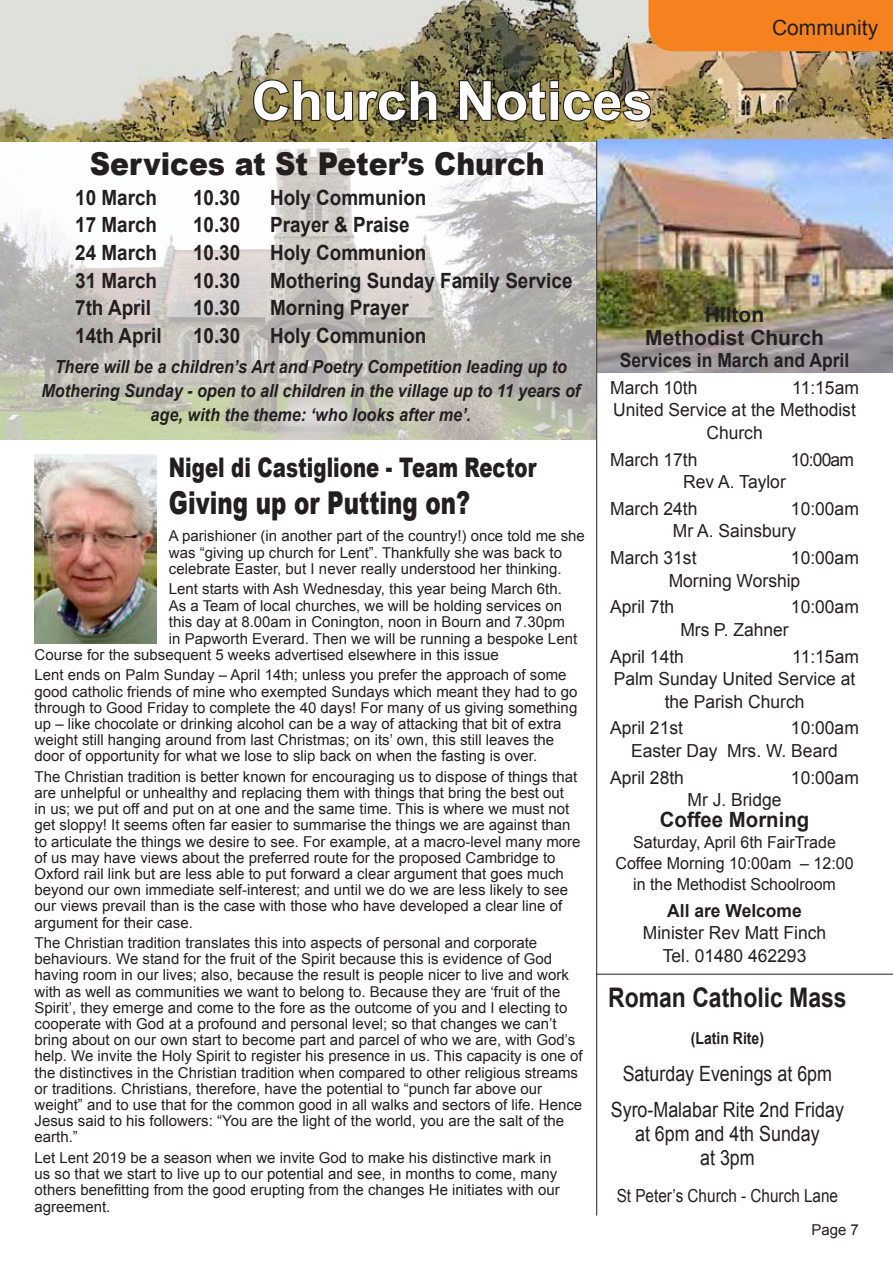
<style>
.page{position:relative;width:893px;height:1263px;background:#fff}
.page>*{position:absolute;margin:0;border:0;box-sizing:border-box;transform-origin:0 0}
.t1{font:700 54px "Arial";color:#fff}
.t2{font:900 31.5px "Arial";color:#231f20;scale:.9 1}
.t3{font:900 31.5px "Arial";color:#231f20;scale:.73 1}
.t4{font:900 27px "Arial";color:#231f20;scale:.73 1}
.t5{font:700 27px "Arial";color:#231f20;scale:.85 1}
.t6{font:700 21px "Arial";color:#231f20;scale:.9 1}
.t7{font:21px/36.8px "Arial";color:#231f20;text-align:center;scale:.85 1}
.t8{font:700 21px/22.5px "Arial";color:#231f20;text-align:center}
.t9{font:21px "Arial";color:#231f20}
.t10{font:700 19.5px "Arial";color:#231f20;scale:.9 1}
.t11{font:18px/22.5px "Arial";color:#231f20}
.t12{font:italic 700 18px/24px "Arial";color:#231f20;text-align:center;scale:.9 1}
.t13{font:18px "Arial";color:#231f20;scale:.85 1}
.t14{font:700 18px "Arial";color:#231f20}
.t15{font:16.5px/21px "Arial";color:#231f20;text-align:center}
.t16{font:700 16.5px "Arial";color:#231f20;scale:.85 1}
.t17{font:15px/16.2px "Arial";color:#231f20}
</style>
<div class="page">
<img style="left:1px;top:141px;width:595px;height:298px">
<hr style="left:596px;top:974px;width:297px;height:1px;background:#231f20">
<img style="left:1px;top:0;width:892px;height:141px">
<img style="left:597px;top:140px;width:296px;height:232px">
<div style="left:648px;top:0;width:245px;height:51px;background:#f5821f"></div>
<svg style="left:252px;top:78px;width:187px;height:45px;background:#726941"></svg>
<img style="left:458px;top:78px;width:194px;height:45px">
<hr style="left:596px;top:141px;width:1px;height:1074px;background:#231f20">
<img style="left:35px;top:454px;width:121px;height:189px">
<h1 class="t1" style="left:252px;top:65px;width:402px">Church Notices</h1>
<h3 class="t9" style="left:772px;top:14px;width:108px">Community</h3>
<h2 class="t2" style="left:90px;top:141px;width:507px">Services at St Peter’s Church</h2>
<h3 class="t6" style="left:75px;top:183px;width:93px">10 March</h3>
<h3 class="t6" style="left:193px;top:183px;width:54px">10.30</h3>
<h3 class="t6" style="left:270px;top:183px;width:175px">Holy Communion</h3>
<h3 class="t6" style="left:75px;top:211px;width:93px">17 March</h3>
<h3 class="t6" style="left:193px;top:211px;width:54px">10.30</h3>
<h3 class="t6" style="left:270px;top:211px;width:157px">Prayer &amp; Praise</h3>
<h3 class="t6" style="left:75px;top:239px;width:93px">24 March</h3>
<h3 class="t6" style="left:193px;top:239px;width:54px">10.30</h3>
<h3 class="t6" style="left:270px;top:239px;width:175px">Holy Communion</h3>
<h3 class="t6" style="left:75px;top:266px;width:93px">31 March</h3>
<h3 class="t6" style="left:193px;top:266px;width:54px">10.30</h3>
<h3 class="t6" style="left:270px;top:266px;width:338px">Mothering Sunday Family Service</h3>
<h3 class="t6" style="left:75px;top:294px;width:86px">7th April</h3>
<h3 class="t6" style="left:193px;top:294px;width:54px">10.30</h3>
<h3 class="t6" style="left:270px;top:294px;width:156px">Morning Prayer</h3>
<h3 class="t6" style="left:75px;top:321px;width:98px">14th April</h3>
<h3 class="t6" style="left:193px;top:321px;width:54px">10.30</h3>
<h3 class="t6" style="left:270px;top:321px;width:175px">Holy Communion</h3>
<p class="t12" style="left:41px;top:355px;width:600px">There will be a children’s Art and Poetry Competition leading up to<br>Mothering Sunday - open to all children in the village up to 11 years of age, with the theme: ‘who looks after me’.</p>
<h3 class="t4" style="left:169px;top:448px;width:505px">Nigel di Castiglione - Team Rector</h3>
<h2 class="t3" style="left:169px;top:480px;width:414px">Giving up or Putting on?</h2>
<p class="t17" style="left:169px;top:528px;width:418px">A parishioner (in another part of the country!) once told me she was “giving up church for Lent”. Thankfully she was back to celebrate Easter, but I never really understood her thinking.</p>
<p class="t17" style="left:169px;top:581px;width:394px">Lent starts with Ash Wednesday, this year being March 6th.</p>
<p class="t17" style="left:169px;top:598px;width:395px">As a Team of local churches, we will be holding services on</p>
<p class="t17" style="left:169px;top:614px;width:398px">this day at 8.00am in Conington, noon in Bourn and 7.30pm</p>
<p class="t17" style="left:169px;top:630px;width:410px">in Papworth Everard. Then we will be running a bespoke Lent</p>
<p class="t17" style="left:35px;top:647px;width:466px">Course for the subsequent 5 weeks advertised elsewhere in this issue</p>
<p class="t17" style="left:35px;top:667px;width:544px">Lent ends on Palm Sunday – April 14th; unless you prefer the approach of some good catholic friends of mine who exempted Sundays which meant they had to go through to Good Friday to complete the 40 days! For many of us giving something up – like chocolate or drinking alcohol can be a way of attacking that bit of extra weight still hanging around from last Christmas; on its’ own, this still leaves the door of opportunity for what we lose to slip back on when the fasting is over.</p>
<p class="t17" style="left:35px;top:768px;width:548px">The Christian tradition is better known for encouraging us to dispose of things that are unhelpful or unhealthy and replacing them with things that bring the best out<br>in us; we put off and put on at one and the same time. This is where we must not get sloppy! It seems often far easier to summarise the things we are against than to articulate the things we desire to see. For example, at a macro-level many more of us may have views about the preferred route for the proposed Cambridge to Oxford rail link but are less able to put forward a clear argument that goes much beyond our own immediate self-interest; and until we do we are less likely to see our views prevail than is the case with those who have developed a clear line of argument for their case.</p>
<p class="t17" style="left:35px;top:935px;width:550px">The Christian tradition translates this into aspects of personal and corporate behaviours. We stand for the fruit of the Spirit because this is evidence of God having room in our lives; also, because the result is people nicer to live and work with as well as communities we want to belong to. Because they are ‘fruit of the Spirit’, they emerge and come to the fore as the outcome of you and I electing to cooperate with God at a profound and personal level; so that changes we can’t bring about on our own start to become part and parcel of who we are, with God’s help. We invite the Holy Spirit to register his presence in us. This capacity is one of the distinctives in the Christian tradition when compared to other religious streams or traditions. Christians, therefore, have the potential to “punch far above our weight” and to use that for the common good in all walks and sectors of life. Hence Jesus said to his followers: “You are the light of the world, you are the salt of the earth.”</p>
<p class="t17" style="left:35px;top:1149px;width:527px">Let Lent 2019 be a season when we invite God to make his distinctive mark in us so that we start to live up to our potential and see, in months to come, many others benefitting from the good erupting from the changes He initiates with our agreement.</p>
<h3 class="t8" style="left:645px;top:304px;width:180px">Hilton<br>Methodist Church</h3>
<h3 class="t10" style="left:620px;top:347px;width:257px">Services in March and April</h3>
<p class="t11" style="left:610px;top:376px;width:89px">March 10th</p>
<p class="t11" style="left:792px;top:376px;width:68px">11:15am</p>
<p class="t11" style="left:613px;top:399px;width:244px">United Service at the Methodist</p>
<p class="t11" style="left:706px;top:421px;width:58px">Church</p>
<p class="t11" style="left:610px;top:448px;width:89px">March 17th</p>
<p class="t11" style="left:791px;top:448px;width:65px">10:00am</p>
<p class="t11" style="left:610px;top:469px;width:177px;line-height:26.7px;text-indent:73px">Rev A. Taylor<br>March 24th</p>
<p class="t11" style="left:673px;top:497px;width:187px;text-indent:118px">10:00am<br>Mr A. Sainsbury</p>
<p class="t11" style="left:610px;top:547px;width:88px">March 31st</p>
<p class="t11" style="left:669px;top:547px;width:192px;text-indent:122px">10:00am<br>Morning Worship</p>
<p class="t11" style="left:610px;top:596px;width:66px">April 7th</p>
<p class="t11" style="left:791px;top:596px;width:69px">10:00am</p>
<p class="t11" style="left:610px;top:616px;width:180px;line-height:26.7px;text-indent:70px">Mrs P. Zahner<br>April 14th</p>
<p class="t11" style="left:792px;top:645px;width:68px">11:15am</p>
<p class="t11" style="left:614px;top:668px;width:243px">Palm Sunday United Service at</p>
<p class="t11" style="left:665px;top:690px;width:141px">the Parish Church</p>
<p class="t11" style="left:610px;top:717px;width:74px">April 21st</p>
<p class="t11" style="left:631px;top:717px;width:229px;text-indent:160px">10:00am<br>Easter Day Mrs. W. Beard</p>
<p class="t11" style="left:610px;top:766px;width:75px">April 28th</p>
<p class="t11" style="left:791px;top:766px;width:69px">10:00am</p>
<p class="t11" style="left:687px;top:789px;width:96px">Mr J. Bridge</p>
<h3 class="t8" style="left:660px;top:809px;width:151px">Coffee Morning</h3>
<p class="t15" style="left:615px;top:832px;width:240px">Saturday, April 6th FairTrade<br>Coffee Morning 10:00am – 12:00 in the Methodist Schoolroom</p>
<p class="t14" style="left:667px;top:898px;width:136px">All are Welcome</p>
<p class="t11" style="left:643px;top:922px;width:185px;text-align:center">Minister Rev Matt Finch<br>Tel. 01480 462293</p>
<h3 class="t5" style="left:608px;top:979px;width:282px">Roman Catholic Mass</h3>
<p class="t16" style="left:691px;top:1027px;width:88px">(Latin Rite)</p>
<h3 class="t7" style="left:611px;top:1055px;width:276px">Saturday Evenings at 6pm<br>Syro-Malabar Rite 2nd Friday</h3>
<h3 class="t7" style="left:635px;top:1122px;width:219px;line-height:24px">at 6pm and 4th Sunday at 3pm</h3>
<p class="t13" style="left:617px;top:1184px;width:262px">St Peter’s Church - Church Lane</p>
<p class="t17" style="left:811px;top:1222px;width:49px">Page 7</p>
</div>
